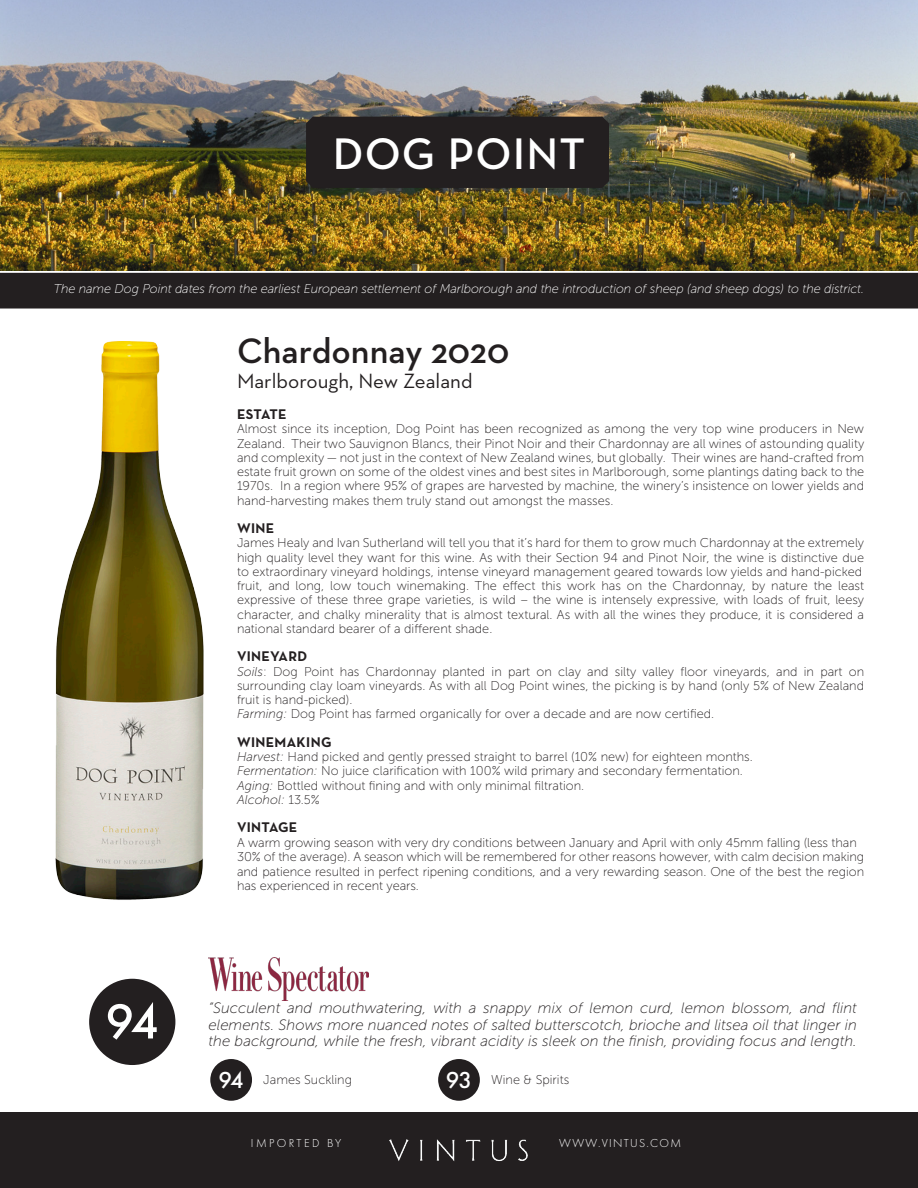
<style>
.page{position:relative;width:918px;height:1188px;background:#fff}
.page>*{position:absolute;margin:0;border:0;box-sizing:border-box;transform-origin:0 0}
.t1{font:500 51px "Futura PT";color:#fff}
.t2{font:600 45px "Neutraface Text";letter-spacing:.025em;color:#fff}
.t3{font:600 36px "Neutraface Text";color:#231f20}
.t4{font:500 24px "Futura PT";color:#fff}
.t5{font:21px "Neutraface Text";color:#231f20}
.t6{font:italic 15px/16.5px "Museo Sans 100";color:#231f20;text-align:justify}
.t7{font:700 14.25px "Neutraface Text";letter-spacing:.025em;color:#231f20}
.t8{font:12.75px/14.2px "Museo Sans 100";color:#231f20;text-align:justify}
.t9{font:italic 12.75px "Museo Sans 100";letter-spacing:-.01em;color:#fff}
.t10{font:italic 12.75px "Museo Sans 100";color:#231f20}
.t11{font:300 12px "Futura PT";letter-spacing:.11em;color:#fff}
.t12{font:300 12px "Futura PT";letter-spacing:.2em;color:#fff}
.s1{font-style:italic}
.s2{font-style:normal}
</style>
<div class="page">
<div style="left:89px;top:979px;width:86px;height:86px;background:#231f20;border-radius:50%"></div>
<div style="left:210px;top:1059px;width:42px;height:42px;background:#231f20;border-radius:50%"></div>
<div style="left:438px;top:1059px;width:42px;height:42px;background:#231f20;border-radius:50%"></div>
<img style="left:208px;top:957px;width:160px;height:43px">
<img style="left:0;top:0;width:918px;height:271px">
<div style="left:1px;top:274px;width:916px;height:34px;background:#231f20"></div>
<div style="left:0;top:273px;width:918px;height:36px;border:2px solid #231f20"></div>
<div style="left:306px;top:117px;width:303px;height:71px;background:#231f20"></div>
<div style="left:0;top:1112px;width:918px;height:76px;background:#231f20"></div>
<img style="left:384px;top:1133px;width:148px;height:33px">
<img style="left:55px;top:341px;width:149px;height:559px">
<p class="t2" style="left:333px;top:126px;width:254px">DOG POINT</p>
<p class="t9" style="left:54px;top:282px;width:812px">The name Dog Point dates from the earliest European settlement of Marlborough and the introduction of sheep (and sheep dogs) to the district.</p>
<p class="t3" style="left:237px;top:328px;width:274px">Chardonnay 2020</p>
<p class="t5" style="left:237px;top:367px;width:237px">Marlborough, New Zealand</p>
<p class="t7" style="left:237px;top:405px;width:51px">ESTATE</p>
<p class="t8" style="left:237px;top:422px;width:629px">Almost since its inception, Dog Point has been recognized as among the very top wine producers in New Zealand. Their two Sauvignon Blancs, their Pinot Noir and their Chardonnay are all wines of astounding quality and complexity — not just in the context of New Zealand wines, but globally. Their wines are hand-crafted from estate fruit grown on some of the oldest vines and best sites in Marlborough, some plantings dating back to the 1970s. In a region where 95% of grapes are harvested by machine, the winery’s insistence on lower yields and hand-harvesting makes them truly stand out amongst the masses.</p>
<p class="t7" style="left:237px;top:519px;width:39px">WINE</p>
<p class="t8" style="left:237px;top:536px;width:629px">James Healy and Ivan Sutherland will tell you that it’s hard for them to grow much Chardonnay at the extremely high quality level they want for this wine. As with their Section 94 and Pinot Noir, the wine is distinctive due to extraordinary vineyard holdings, intense vineyard management geared towards low yields and hand-picked</p>
<p class="t8" style="left:237px;top:579px;width:629px">fruit, and long, low touch winemaking. The effect this work has on the Chardonnay, by nature the least expressive of these three grape varieties, is wild – the wine is intensely expressive, with loads of fruit, leesy character, and chalky minerality that is almost textural. As with all the wines they produce, it is considered a national standard bearer of a different shade.</p>
<p class="t7" style="left:237px;top:647px;width:72px">VINEYARD</p>
<p class="t8" style="left:237px;top:664px;width:629px"><span class="s1">Soils</span>: Dog Point has Chardonnay planted in part on clay and silty valley floor vineyards, and in part on surrounding clay loam vineyards. As with all Dog Point wines, the picking is by hand (only 5% of New Zealand fruit is hand-picked).</p>
<p class="t8" style="left:237px;top:707px;width:479px"><span class="s1">Farming:</span> Dog Point has farmed organically for over a decade and are now certified.</p>
<p class="t7" style="left:237px;top:733px;width:96px">WINEMAKING</p>
<p class="t8" style="left:237px;top:750px;width:517px"><span class="s1">Harvest:</span> Hand picked and gently pressed straight to barrel (10% new) for eighteen months.</p>
<p class="t8" style="left:237px;top:764px;width:507px"><span class="s1">Fermentation:</span> No juice clarification with 100% wild primary and secondary fermentation.</p>
<p class="t8" style="left:237px;top:778px;width:349px"><span class="s1">Aging:</span> Bottled without fining and with only minimal filtration.</p>
<p class="t10" style="left:237px;top:793px;width:84px">Alcohol: <span class="s2">13.5%</span></p>
<p class="t7" style="left:237px;top:818px;width:62px">VINTAGE</p>
<p class="t8" style="left:237px;top:835px;width:621px">A warm growing season with very dry conditions between January and April with only 45mm falling (less than</p>
<p class="t8" style="left:237px;top:850px;width:629px">30% of the average). A season which will be remembered for other reasons however, with calm decision making and patience resulted in perfect ripening conditions, and a very rewarding season. One of the best the region has experienced in recent years.</p>
<p class="t1" style="left:105px;top:991px;width:55px">94</p>
<p class="t6" style="left:209px;top:1000px;width:650px">“Succulent and mouthwatering, with a snappy mix of lemon curd, lemon blossom, and flint elements. Shows more nuanced notes of salted butterscotch, brioche and litsea oil that linger in the background, while the fresh, vibrant acidity is sleek on the finish, providing focus and length.</p>
<p class="t4" style="left:218px;top:1066px;width:27px">94</p>
<p class="t8" style="left:263px;top:1073px;width:90px">James Suckling</p>
<p class="t4" style="left:446px;top:1066px;width:28px">93</p>
<p class="t8" style="left:491px;top:1073px;width:80px">Wine &amp; Spirits</p>
<p class="t12" style="left:251px;top:1137px;width:92px">IMPORTED BY</p>
<p class="t11" style="left:559px;top:1137px;width:123px">WWW.VINTUS.COM</p>
</div>
